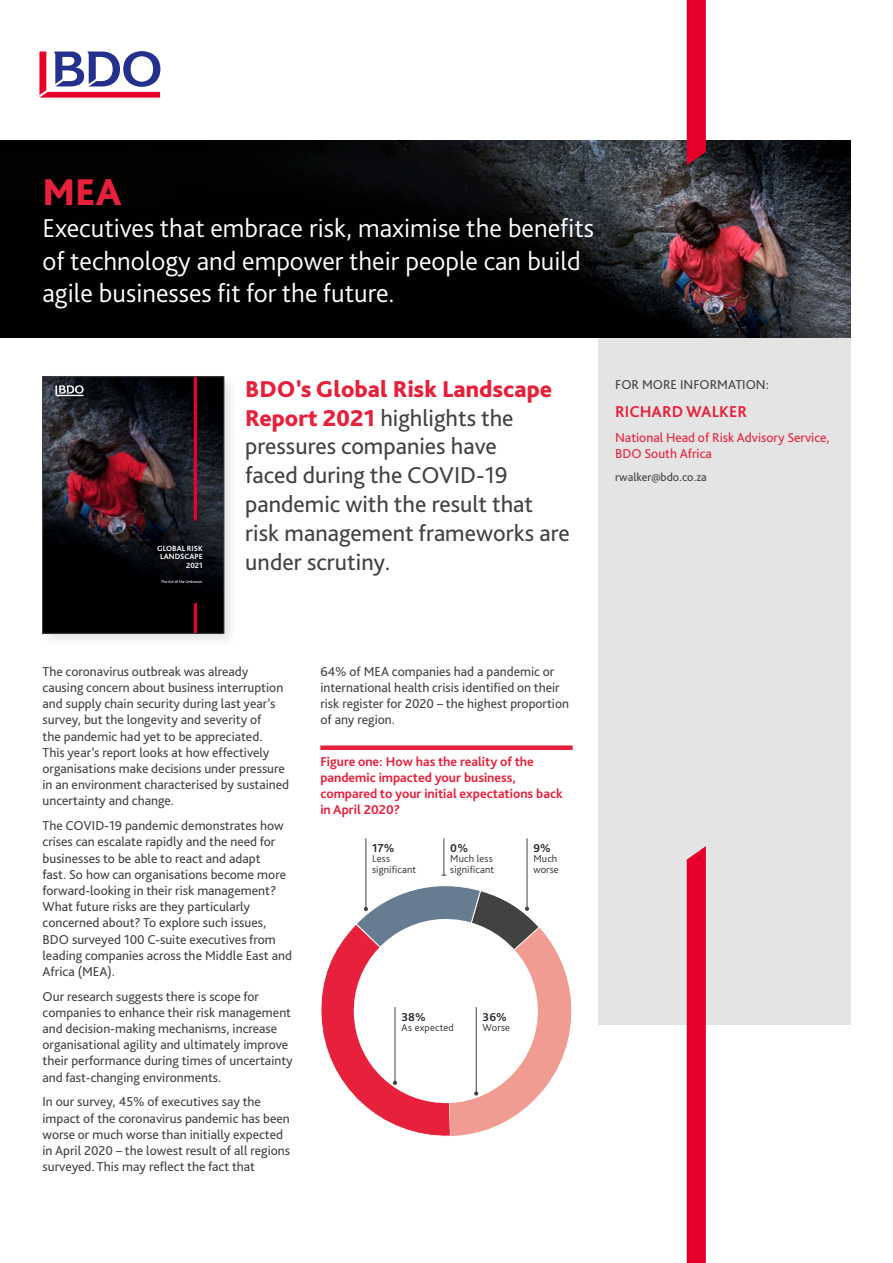
<style>
.page{position:relative;width:893px;height:1263px;background:#fff}
.page>*{position:absolute;margin:0;border:0;box-sizing:border-box;transform-origin:0 0}
.t1{font:800 39px "Bliss Pro";color:#e7203c}
.t2{font:300 27px/32.4px "Bliss Pro";color:#fff}
.t3{font:24px/28.8px "Bliss Pro";color:#424241}
.t4{font:700 16.5px "Bliss Pro";color:#e7203c}
.t5{font:13.5px/16.2px "Bliss Pro";color:#424241}
.t6{font:700 13.5px/16.2px "Bliss Pro";color:#e7203c}
.t7{font:13.5px/16.2px "Bliss Pro";color:#e7203c}
.t8{font:12px "Bliss Pro";color:#424241}
.t9{font:700 12px "Bliss Pro";color:#262c32}
.t10{font:300 10.5px/10.5px "Bliss Pro";letter-spacing:.015em;color:#262c32}
.t11{font:700 7.95px/8.6px "Bliss Pro";color:#fff;text-align:right}
.t12{font:4.2px "Bliss Pro";color:#fff}
.s1{font-weight:800;color:#e7203c}
</style>
<div class="page">
<div style="left:598px;top:337px;width:252px;height:687px;background:#e5e4e4"></div>
<img style="left:0;top:141px;width:850px;height:196px">
<svg style="left:39px;top:51px;width:121px;height:47px"></svg>
<div style="left:320px;top:745px;width:253px;height:5px;background:#e7203c"></div>
<hr style="left:366px;top:838px;width:1px;height:71px;background:#424241">
<hr style="left:444px;top:838px;width:1px;height:37px;background:#424241">
<hr style="left:527px;top:838px;width:1px;height:71px;background:#424241">
<svg style="left:687px;top:846px;width:19px;height:417px;background:#e6042d"></svg>
<svg style="left:687px;top:0;width:19px;height:165px;background:#de032a"></svg>
<svg style="left:321px;top:875px;width:251px;height:262px"></svg>
<div style="left:40px;top:374px;width:199px;height:274px;background:#000;opacity:.1"></div>
<img style="left:44px;top:379px;width:178px;height:252px">
<svg style="left:194px;top:379px;width:3px;height:252px"></svg>
<svg style="left:55px;top:385px;width:29px;height:11px"></svg>
<div style="left:42px;top:377px;width:182px;height:256px;border:1px solid #424241"></div>
<h1 class="t1" style="left:43px;top:168px;width:81px">MEA</h1>
<h2 class="t2" style="left:43px;top:212px;width:553px">Executives that embrace risk, maximise the benefits of technology and empower their people can build agile businesses fit for the future.</h2>
<p class="t11" style="left:157px;top:544px;width:47px">GLOBAL RISK<br>LANDSCAPE<br>2021</p>
<p class="t12" style="left:161px;top:579px;width:43px">The Art of the Unknown</p>
<h3 class="t3" style="left:245px;top:374px;width:326px"><span class="s1">BDO’s Global Risk Landscape<br>Report 2021</span> highlights the pressures companies have<br>faced during the COVID-19 pandemic with the result that risk management frameworks are under scrutiny.</h3>
<p class="t5" style="left:615px;top:376px;width:155px">FOR MORE INFORMATION:</p>
<p class="t4" style="left:615px;top:401px;width:133px">RICHARD WALKER</p>
<p class="t7" style="left:615px;top:429px;width:216px">National Head of Risk Advisory Service,<br>BDO South Africa</p>
<p class="t8" style="left:615px;top:469px;width:93px">rwalker@bdo.co.za</p>
<p class="t5" style="left:43px;top:663px;width:248px">The coronavirus outbreak was already causing concern about business interruption and supply chain security during last year’s survey, but the longevity and severity of<br>the pandemic had yet to be appreciated.<br>This year’s report looks at how effectively organisations make decisions under pressure in an environment characterised by sustained uncertainty and change.</p>
<p class="t5" style="left:43px;top:817px;width:251px">The COVID-19 pandemic demonstrates how crises can escalate rapidly and the need for businesses to be able to react and adapt<br>fast. So how can organisations become more forward-looking in their risk management?<br>What future risks are they particularly concerned about? To explore such issues, BDO surveyed 100 C-suite executives from leading companies across the Middle East and Africa (MEA).</p>
<p class="t5" style="left:43px;top:988px;width:252px">Our research suggests there is scope for companies to enhance their risk management and decision-making mechanisms, increase organisational agility and ultimately improve their performance during times of uncertainty and fast-changing environments.</p>
<p class="t5" style="left:43px;top:1093px;width:249px">In our survey, 45% of executives say the impact of the coronavirus pandemic has been worse or much worse than initially expected in April 2020 – the lowest result of all regions surveyed. This may reflect the fact that</p>
<p class="t5" style="left:320px;top:663px;width:250px">64% of MEA companies had a pandemic or international health crisis identified on their risk register for 2020 – the highest proportion of any region.</p>
<p class="t6" style="left:320px;top:753px;width:244px">Figure one: How has the reality of the pandemic impacted your business, compared to your initial expectations back in April 2020?</p>
<p class="t9" style="left:372px;top:840px;width:24px">17%</p>
<p class="t10" style="left:372px;top:853px;width:45px">Less significant</p>
<p class="t9" style="left:450px;top:840px;width:19px">0%</p>
<p class="t10" style="left:450px;top:853px;width:45px">Much less significant</p>
<p class="t9" style="left:533px;top:840px;width:19px">9%</p>
<p class="t10" style="left:533px;top:853px;width:27px">Much worse</p>
<p class="t9" style="left:401px;top:1009px;width:26px">38%</p>
<p class="t10" style="left:401px;top:1022px;width:54px">As expected</p>
<p class="t9" style="left:483px;top:1009px;width:26px">36%</p>
<p class="t10" style="left:483px;top:1022px;width:29px">Worse</p>
</div>
